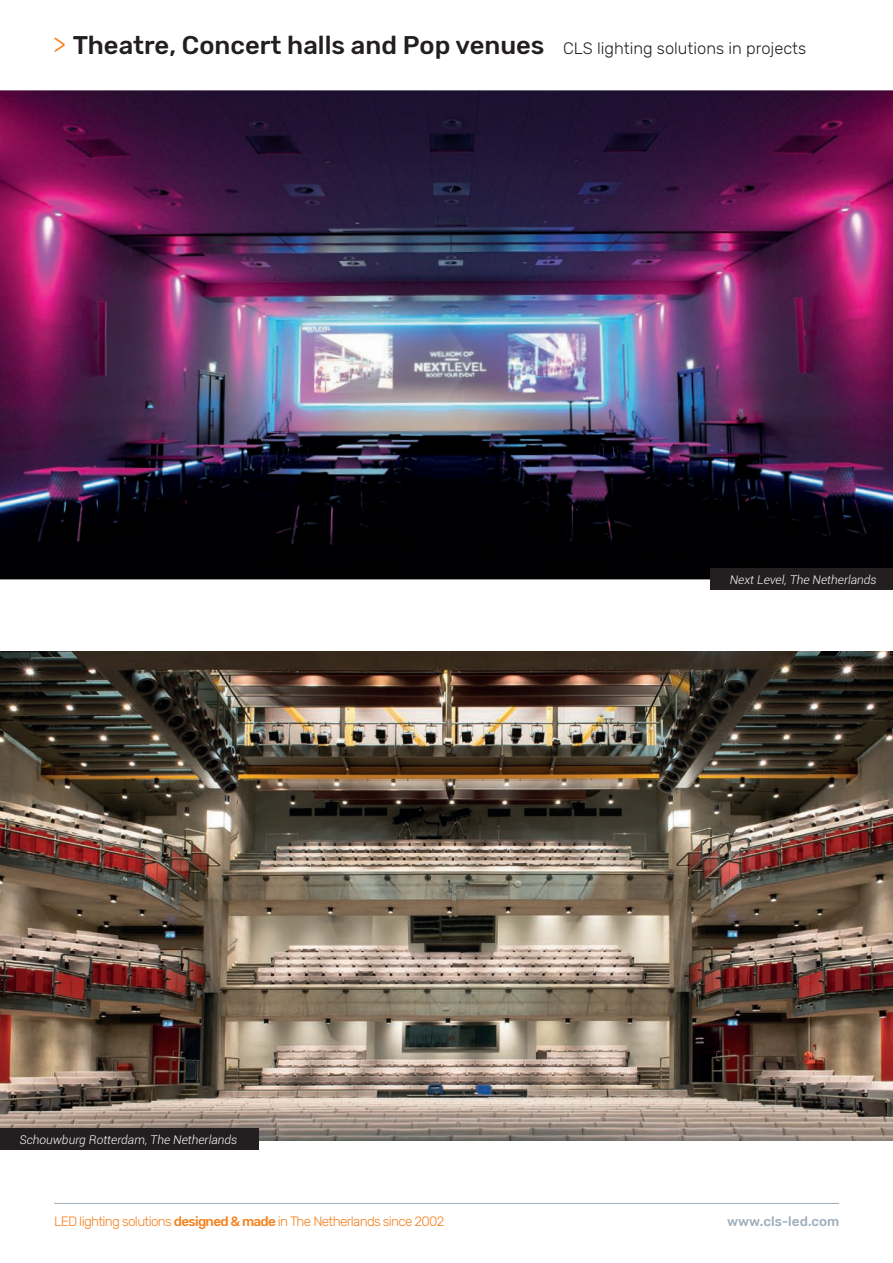
<style>
.page{position:relative;width:893px;height:1263px;background:#fff}
.page>*{position:absolute;margin:0;border:0;box-sizing:border-box;transform-origin:0 0}
.t1{font:500 25.5px "Rubik";color:#231f20}
.t2{font:300 13.5px "Rubik";letter-spacing:-.05em;color:#f58220}
.t3{font:500 13.5px "Rubik";color:#a0aebb}
.t4{font:italic 300 12px "Roboto";color:#fff}
.s1{font-weight:300;font-size:27px;color:#f58220}
.s2{font-weight:300;font-size:16.5px}
.s3{font-weight:500}
</style>
<div class="page">
<img style="left:0;top:90px;width:893px;height:489px">
<div style="left:711px;top:569px;width:182px;height:21px;background:#231f20"></div>
<hr style="left:54px;top:1203px;width:785px;height:1px;background:#a0aebb">
<img style="left:0;top:651px;width:893px;height:489px">
<div style="left:0;top:1129px;width:259px;height:21px;background:#231f20"></div>
<p class="t1" style="left:53px;top:31px;width:755px"><span class="s1">&gt;</span> Theatre, Concert halls and Pop venues <span class="s2">CLS lighting solutions in projects</span></p>
<p class="t4" style="left:19px;top:1131px;width:219px">Schouwburg Rotterdam, The Netherlands</p>
<p class="t4" style="left:730px;top:571px;width:148px">Next Level, The Netherlands</p>
<p class="t2" style="left:54px;top:1213px;width:392px">LED lighting solutions <span class="s3">designed &amp; made</span> in The Netherlands since 2002</p>
<p class="t3" style="left:727px;top:1213px;width:114px">www.cls-led.com</p>
</div>
